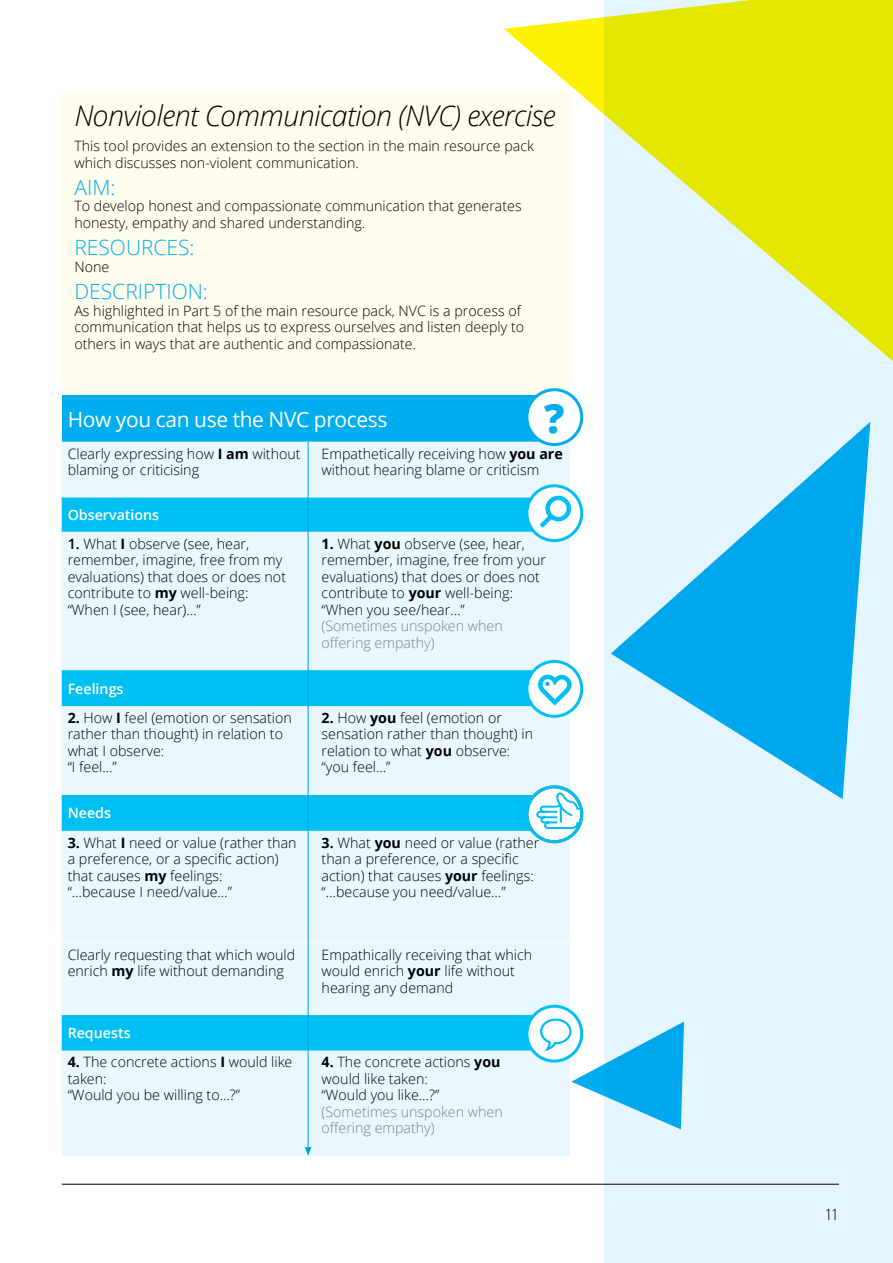
<style>
.page{position:relative;width:893px;height:1263px;background:#fff}
.page>*{position:absolute;margin:0;border:0;box-sizing:border-box;transform-origin:0 0}
.t1{font:800 40.5px "Open Sans";color:#00aeef}
.t2{font:italic 300 28.5px "Open Sans";letter-spacing:-.02em;color:#000}
.t3{font:300 21px "Open Sans";color:#00aeef}
.t4{font:21px "Open Sans";letter-spacing:-.02em;color:#fff}
.t5{font:300 15px "British Council Sans";color:#000}
.t6{font:300 14.25px/16.5px "Open Sans";color:#000}
.t7{font:300 14.25px/16.5px "Open Sans";color:#808285}
.t8{font:600 14.25px "Open Sans";color:#fff}
.s1{font-weight:700}
.s2{font-weight:600}
</style>
<div class="page">
<hr style="left:62px;top:1184px;width:777px;height:1px;background:#000">
<div style="left:604px;top:0;width:289px;height:1263px;background:#e4f5fd"></div>
<svg style="left:504px;top:0;width:389px;height:361px;fill:#e4e800"></svg>
<svg style="left:611px;top:422px;width:259px;height:377px"></svg>
<div style="left:62px;top:91px;width:508px;height:1014px;background:#fffdee"></div>
<div style="left:62px;top:396px;width:508px;height:46px;background:#00aeef"></div>
<div style="left:62px;top:442px;width:508px;height:714px;background:#e9f7fe"></div>
<svg style="left:62px;top:498px;width:508px;height:552px;background:#b0e9fb"></svg>
<hr style="left:62px;top:942px;width:254px;height:1px;background:#fff">
<hr style="left:316px;top:942px;width:253px;height:1px;background:#fff">
<div style="left:527px;top:390px;width:55px;height:54px;background:#fff;border-radius:50%"></div>
<div style="left:525px;top:388px;width:58px;height:58px;border:3px solid #00aeef;border-radius:50%"></div>
<svg style="left:527px;top:486px;width:55px;height:55px"></svg>
<div style="left:525px;top:484px;width:58px;height:58px;border:3px solid #00c0f3;border-radius:50%"></div>
<div style="left:545px;top:496px;width:26px;height:25px;border:4px solid #00c0f3;border-radius:50%"></div>
<svg style="left:535px;top:510px;width:23px;height:23px"></svg>
<svg style="left:527px;top:661px;width:55px;height:55px"></svg>
<div style="left:525px;top:660px;width:58px;height:58px;border:3px solid #00c0f3;border-radius:50%"></div>
<svg style="left:527px;top:787px;width:55px;height:55px"></svg>
<div style="left:525px;top:785px;width:58px;height:58px;border:3px solid #00c0f3;border-radius:50%"></div>
<svg style="left:527px;top:1006px;width:55px;height:55px"></svg>
<div style="left:525px;top:1005px;width:58px;height:57px;border:3px solid #00c0f3;border-radius:50%"></div>
<svg style="left:539px;top:1017px;width:145px;height:112px"></svg>
<hr style="left:308px;top:442px;width:1px;height:707px;background:#009fdb">
<svg style="left:305px;top:1146px;width:7px;height:10px"></svg>
<svg style="left:537px;top:673px;width:36px;height:34px"></svg>
<svg style="left:535px;top:729px;width:48px;height:116px"></svg>
<h2 class="t2" style="left:74px;top:96px;width:483px">Nonviolent Communication (NVC) exercise</h2>
<p class="t6" style="left:74px;top:137px;width:461px">This tool provides an extension to the section in the main resource pack which discusses non-violent communication.</p>
<h3 class="t3" style="left:74px;top:173px;width:43px">Aim:</h3>
<p class="t6" style="left:74px;top:198px;width:449px">To develop honest and compassionate communication that generates honesty, empathy and shared understanding.</p>
<h3 class="t3" style="left:74px;top:233px;width:26px">Resources</h3>
<h3 class="t3" style="left:190px;top:233px;width:6px">:</h3>
<p class="t6" style="left:74px;top:258px;width:36px">None</p>
<h3 class="t3" style="left:74px;top:277px;width:27px">Description</h3>
<h3 class="t3" style="left:203px;top:277px;width:6px">:</h3>
<p class="t6" style="left:74px;top:302px;width:451px">As highlighted in Part 5 of the main resource pack, NVC is a process of communication that helps us to express ourselves and listen deeply to others in ways that are authentic and compassionate.</p>
<h1 class="t1" style="left:544px;top:387px;width:22px">?</h1>
<h3 class="t4" style="left:68px;top:405px;width:321px">How you can use the NVC process</h3>
<p class="t6" style="left:68px;top:445px;width:235px">Clearly expressing how <span class="s1">I am</span> without blaming or criticising</p>
<p class="t6" style="left:322px;top:445px;width:243px">Empathetically receiving how <span class="s1">you are </span>without hearing blame or criticism</p>
<p class="t8" style="left:68px;top:505px;width:93px">Observations</p>
<p class="t6" style="left:68px;top:535px;width:220px"><span class="s2">1.</span> What <span class="s1">I</span> observe (see, hear, remember, imagine, free from my evaluations) that does or does not contribute to <span class="s1">my</span> well-being: “When I (see, hear)…”</p>
<p class="t6" style="left:322px;top:535px;width:226px"><span class="s1">1.</span> What <span class="s1">you</span> observe (see, hear, remember, imagine, free from your evaluations) that does or does not contribute to <span class="s1">your</span> well-being: “When you see/hear…”</p>
<p class="t7" style="left:322px;top:617px;width:183px">(Sometimes unspoken when offering empathy)</p>
<p class="t8" style="left:68px;top:679px;width:57px">Feelings</p>
<p class="t6" style="left:68px;top:709px;width:226px"><span class="s1">2.</span> H ow <span class="s1">I</span> feel (emotion or sensation rather than thought) in relation to what I observe:<br>“I feel…”</p>
<p class="t6" style="left:322px;top:709px;width:213px"><span class="s1">2.</span> H ow <span class="s1">you</span> feel (emotion or sensation rather than thought) in relation to what <span class="s1">you</span> observe: “you feel…”</p>
<p class="t8" style="left:68px;top:803px;width:45px">Needs</p>
<p class="t6" style="left:68px;top:834px;width:230px"><span class="s1">3.</span> What <span class="s1">I</span> need or value (rather than a preference, or a specific action) that causes <span class="s1">my</span> feelings:<br>“…because I need/value…”</p>
<p class="t6" style="left:322px;top:834px;width:219px"><span class="s1">3.</span> What <span class="s1">you</span> need or value (rather than a preference, or a specific action) that causes <span class="s1">your</span> feelings: “…because you need/value…”</p>
<p class="t6" style="left:68px;top:946px;width:229px">Clearly requesting that which would enrich <span class="s1">my</span> life without demanding</p>
<p class="t6" style="left:322px;top:946px;width:212px">Empathically receiving that which would enrich <span class="s1">your</span> life without hearing any demand</p>
<p class="t8" style="left:68px;top:1023px;width:64px">Requests</p>
<p class="t6" style="left:68px;top:1053px;width:226px"><span class="s1">4.</span> The concrete actions <span class="s1">I</span> would like taken:<br>“Would you be willing to…?”</p>
<p class="t6" style="left:322px;top:1053px;width:180px"><span class="s1">4.</span> The concrete actions <span class="s1">you </span>would like taken:<br>“Would you like…?”</p>
<p class="t7" style="left:322px;top:1103px;width:183px">(Sometimes unspoken when offering empathy)</p>
<p class="t5" style="left:824px;top:1205px;width:17px">11</p>
</div>
